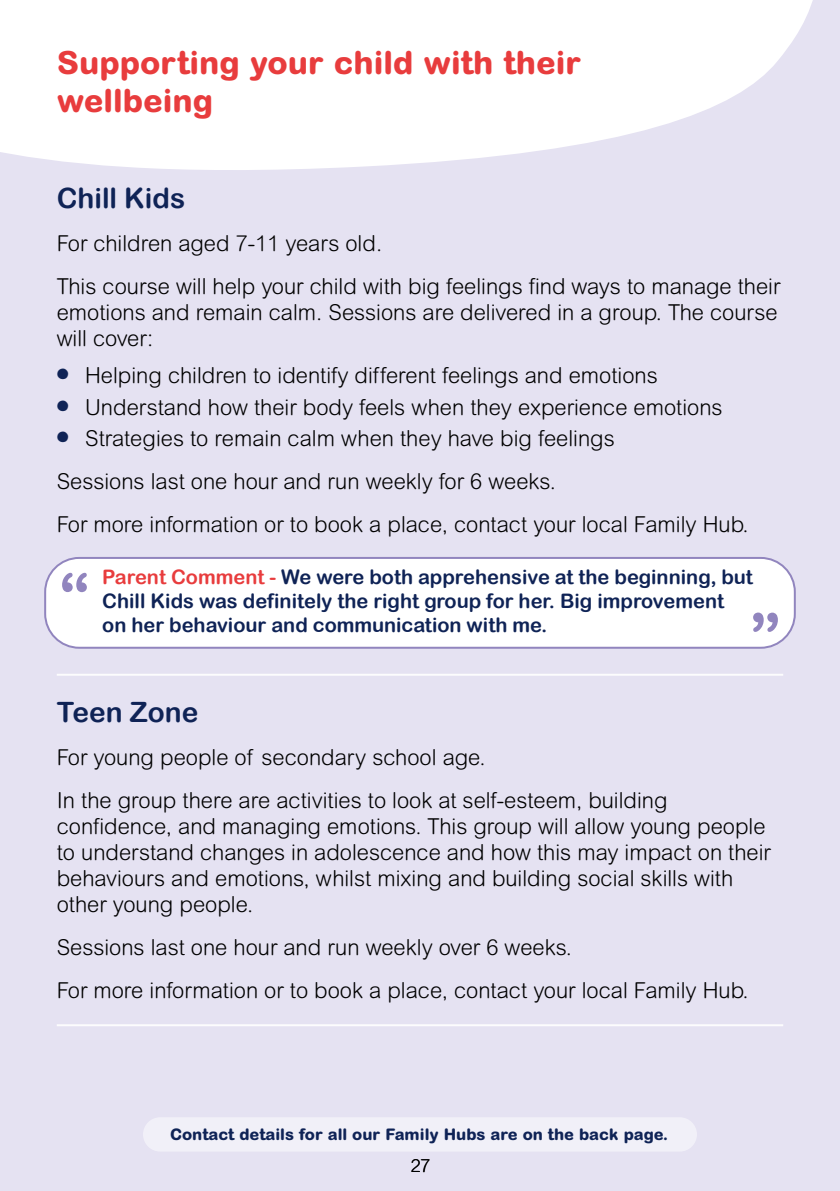
<style>
.page{position:relative;width:840px;height:1191px;background:#fff}
.page>*{position:absolute;margin:0;border:0;box-sizing:border-box;transform-origin:0 0}
.t1{font:800 32px/38px "Arial Rounded MT Std";color:#e83c3d}
.t2{font:28px "Arial Rounded MT Bold";color:#0f2356}
.t3{font:300 22px/43px "Arial Rounded MT Std";color:#000}
.t4{font:20px/24px "Arial Rounded MT Bold";color:#0f2356}
.t5{font:300 18px "Arial Rounded MT Std";color:#000}
.t6{font:800 16px "Arial Rounded MT Std";color:#0f2356}
.s1{font-family:"BIP";font-weight:400;font-size:36px;color:#0f2356}
.s2{color:#e83c3d}
</style>
<div class="page">
<div style="left:0;top:0;width:839px;height:1191px;background:#e5e2f2"></div>
<svg style="left:0;top:0;width:813px;height:170px;background:#fbfafd"></svg>
<div style="left:45px;top:558px;width:749px;height:90px;background:#fff;border-radius:34px"></div>
<div style="left:44px;top:557px;width:751px;height:92px;border:2px solid #9185be;border-radius:34px"></div>
<svg style="left:753px;top:612px;width:24px;height:20px"></svg>
<svg style="left:62px;top:573px;width:25px;height:19px"></svg>
<div style="left:143px;top:1117px;width:553px;height:34px;background:#f1f0f8;border-radius:17px"></div>
<hr style="left:57px;top:673px;width:725px;height:2px;background:#fff">
<hr style="left:57px;top:1024px;width:725px;height:2px;background:#fff">
<h1 class="t1" style="left:57px;top:44px;width:525px">Supporting your child with their wellbeing</h1>
<p class="t2" style="left:57px;top:181px;width:130px">Chill Kids</p>
<p class="t3" style="left:57px;top:221px;width:724px">For children aged 7-11 years old.<br>This course will help your child with big feelings find ways to manage their</p>
<p class="t3" style="left:57px;top:299px;width:722px;line-height:26px">emotions and remain calm. Sessions are delivered in a group. The course will cover:</p>
<p class="t3" style="left:57px;top:353px;width:602px"><span class="s1">●</span> Helping children to identify different feelings and emotions</p>
<p class="t3" style="left:57px;top:385px;width:667px"><span class="s1">●</span> Understand how their body feels when they experience emotions</p>
<p class="t3" style="left:57px;top:417px;width:693px"><span class="s1">●</span> Strategies to remain calm when they have big feelings<br>Sessions last one hour and run weekly for 6 weeks.<br>For more information or to book a place, contact your local Family Hub.</p>
<p class="t4" style="left:102px;top:565px;width:652px"><span class="s2">Parent Comment -</span> We were both apprehensive at the beginning, but<br>Chill Kids was definitely the right group for her. Big improvement on her behaviour and communication with me.</p>
<p class="t2" style="left:57px;top:695px;width:143px">Teen Zone</p>
<p class="t3" style="left:57px;top:735px;width:612px">For young people of secondary school age.<br>In the group there are activities to look at self-esteem, building</p>
<p class="t3" style="left:57px;top:812px;width:715px;line-height:26px">confidence, and managing emotions. This group will allow young people to understand changes in adolescence and how this may impact on their behaviours and emotions, whilst mixing and building social skills with other young people.</p>
<p class="t3" style="left:57px;top:925px;width:693px">Sessions last one hour and run weekly over 6 weeks.<br>For more information or to book a place, contact your local Family Hub.</p>
<p class="t6" style="left:170px;top:1124px;width:499px">Contact details for all our Family Hubs are on the back page.</p>
<p class="t5" style="left:410px;top:1155px;width:21px">27</p>
</div>
